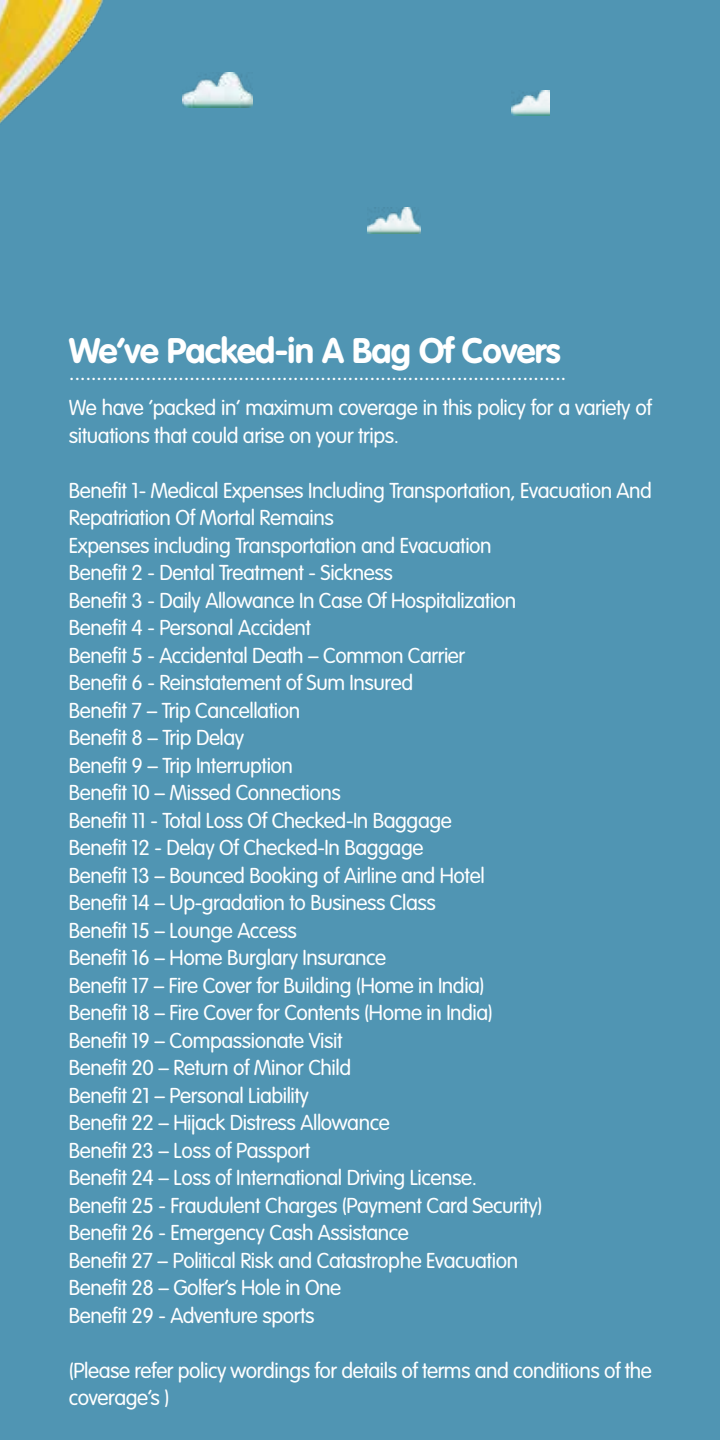
<style>
.page{position:relative;width:720px;height:1440px;background:#5095b3}
.page>*{position:absolute;margin:0;border:0;box-sizing:border-box;transform-origin:0 0}
.t1{font:700 35px "VAG Rounded Std";letter-spacing:-.02em;color:#fff}
.t2{font:300 23.75px "VAG Rounded Std";color:#fff}
.t3{font:300 21.25px/27.5px "VAG Rounded Std";letter-spacing:-.02em;color:#fff}
</style>
<div class="page">
<img style="left:0;top:0;width:103px;height:124px">
<img style="left:367px;top:208px;width:54px;height:25px">
<img style="left:183px;top:73px;width:70px;height:34px">
<img style="left:512px;top:91px;width:38px;height:24px">
<h1 class="t1" style="left:69px;top:330px;width:493px">We’ve Packed-in A Bag Of Covers</h1>
<p class="t2" style="left:69px;top:358px;width:499px">...........................................................................................</p>
<p class="t3" style="left:69px;top:395px;width:585px">We have ‘packed in’ maximum coverage in this policy for a variety of situations that could arise on your trips.</p>
<p class="t3" style="left:69px;top:477px;width:585px">Benefit 1- Medical Expenses Including Transportation, Evacuation And Repatriation Of Mortal Remains<br>Expenses including Transportation and Evacuation<br>Benefit 2 - Dental Treatment - Sickness<br>Benefit 3 - Daily Allowance In Case Of Hospitalization<br>Benefit 4 - Personal Accident<br>Benefit 5 - Accidental Death – Common Carrier<br>Benefit 6 - Reinstatement of Sum Insured<br>Benefit 7 – Trip Cancellation<br>Benefit 8 – Trip Delay<br>Benefit 9 – Trip Interruption<br>Benefit 10 – Missed Connections<br>Benefit 11 - Total Loss Of Checked-In Baggage<br>Benefit 12 - Delay Of Checked-In Baggage<br>Benefit 13 – Bounced Booking of Airline and Hotel<br>Benefit 14 – Up-gradation to Business Class<br>Benefit 15 – Lounge Access<br>Benefit 16 – Home Burglary Insurance<br>Benefit 17 – Fire Cover for Building (Home in India)<br>Benefit 18 – Fire Cover for Contents (Home in India)<br>Benefit 19 – Compassionate Visit<br>Benefit 20 – Return of Minor Child<br>Benefit 21 – Personal Liability<br>Benefit 22 – Hijack Distress Allowance<br>Benefit 23 – Loss of Passport<br>Benefit 24 – Loss of International Driving License.<br>Benefit 25 - Fraudulent Charges (Payment Card Security)<br>Benefit 26 - Emergency Cash Assistance<br>Benefit 27 – Political Risk and Catastrophe Evacuation<br>Benefit 28 – Golfer’s Hole in One<br>Benefit 29 - Adventure sports</p>
<p class="t3" style="left:69px;top:1357px;width:585px">(Please refer policy wordings for details of terms and conditions of the coverage’s )</p>
</div>
